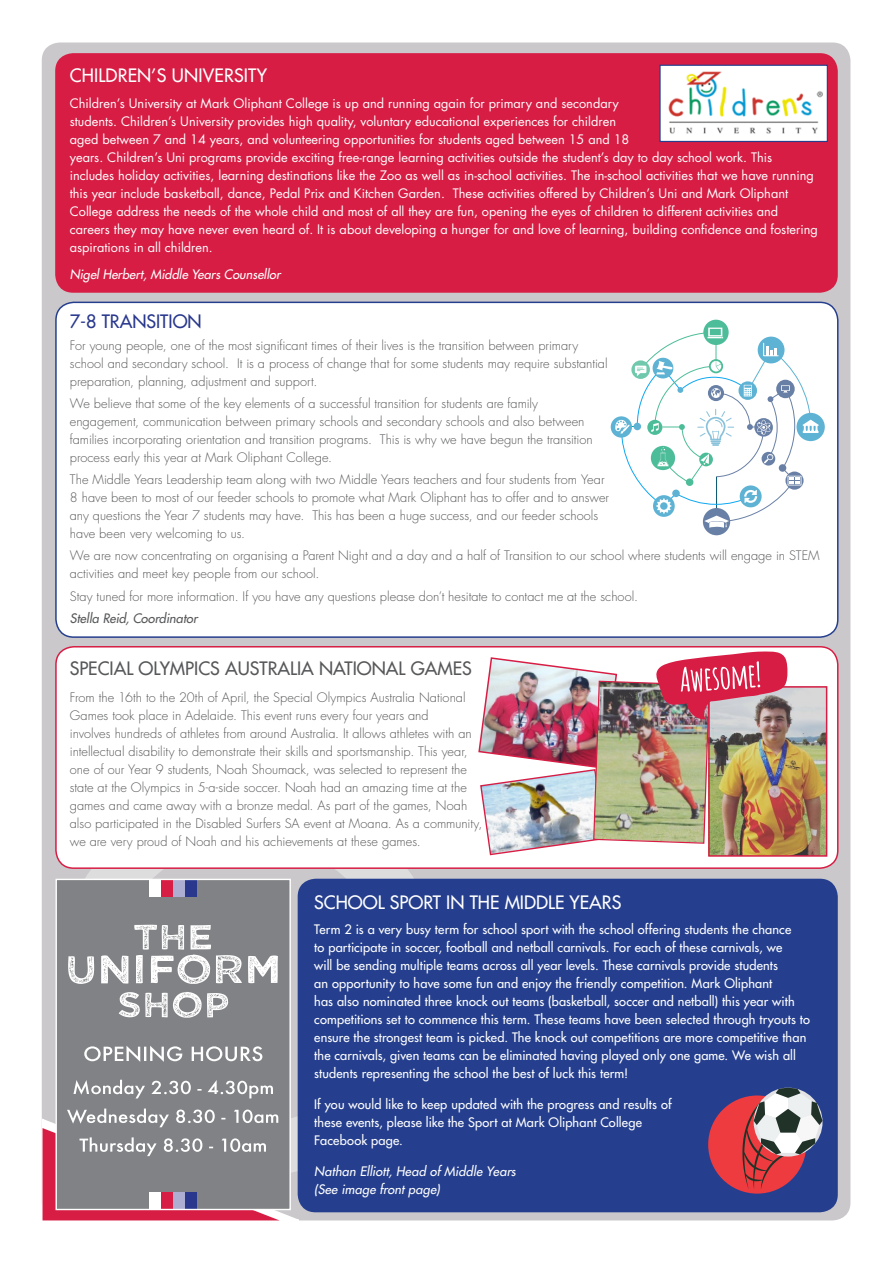
<style>
.page{position:relative;width:893px;height:1263px;background:#fff}
.page>*{position:absolute;margin:0;border:0;box-sizing:border-box;transform-origin:0 0}
.t1{font:18px "Futura";color:#fff}
.t2{font:18px "Futura";color:#57585a}
.t3{font:18px "Futura";color:#29388d}
.t4{font:300 12.75px/18px "Futura";letter-spacing:.005em;color:#57585a}
.t5{font:12.75px/18px "Futura";color:#fff}
.t6{font:12.75px/18px "Futura";letter-spacing:.015em;color:#fff}
.t7{font:italic 12.75px/18px "Futura";letter-spacing:.005em;color:#fff}
.t8{font:italic 12.75px "Futura";color:#57585a}
</style>
<div class="page">
<div style="left:42px;top:43px;width:808px;height:1177px;background:#cac8ca;border-radius:18px"></div>
<svg style="left:278px;top:869px;width:166px;height:123px"></svg>
<div style="left:55px;top:53px;width:783px;height:240px;background:#d71d44;border-radius:18px"></div>
<div style="left:56px;top:302px;width:782px;height:335px;background:#fff;border-radius:18px"></div>
<div style="left:55px;top:302px;width:783px;height:336px;border:2px solid #253f8e;border-radius:18px"></div>
<div style="left:56px;top:647px;width:782px;height:221px;background:#fff;border-radius:18px"></div>
<div style="left:55px;top:646px;width:783px;height:223px;border:2px solid #d71d44;border-radius:18px"></div>
<div style="left:298px;top:879px;width:540px;height:333px;background:#253f8e;border-radius:18px"></div>
<img style="left:661px;top:67px;width:165px;height:73px">
<div style="left:659px;top:65px;width:169px;height:77px;border:1px solid #253f8e"></div>
<div style="left:56px;top:879px;width:234px;height:330px;background:#808285"></div>
<svg style="left:57px;top:790px;width:221px;height:194px"></svg>
<svg style="left:41px;top:992px;width:266px;height:229px"></svg>
<div style="left:56px;top:879px;width:235px;height:331px;border:1px solid #fff"></div>
<div style="left:708px;top:1095px;width:98px;height:98px;background:#ed3b40;border-radius:50%"></div>
<svg style="left:742px;top:1088px;width:80px;height:101px"></svg>
<div style="left:703px;top:508px;width:27px;height:27px;background:#6980a6;border-radius:50%"></div>
<div style="left:796px;top:413px;width:29px;height:28px;background:#5eb3d4;border-radius:50%"></div>
<div style="left:611px;top:416px;width:21px;height:22px;background:#5eb3d4;border-radius:50%"></div>
<svg style="left:703px;top:320px;width:26px;height:25px"></svg>
<svg style="left:615px;top:328px;width:204px;height:200px"></svg>
<img style="left:787px;top:689px;width:37px;height:165px">
<div style="left:708px;top:686px;width:119px;height:171px;border:2px solid #d71d44"></div>
<img style="left:478px;top:651px;width:309px;height:205px">
<h1 class="t1" style="left:70px;top:63px;width:199px">CHILDREN’S UNIVERSITY</h1>
<p class="t5" style="left:70px;top:94px;width:750px">Children’s University at Mark Oliphant College is up and running again for primary and secondary<br>students. Children’s University provides high quality, voluntary educational experiences for children<br>aged between 7 and 14 years, and volunteering opportunities for students aged between 15 and 18<br>years. Children’s Uni programs provide exciting free-range learning activities outside the student’s day to day school work. This includes holiday activities, learning destinations like the Zoo as well as in-school activities. The in-school activities that we have running this year include basketball, dance, Pedal Prix and Kitchen Garden. These activities offered by Children’s Uni and Mark Oliphant College address the needs of the whole child and most of all they are fun, opening the eyes of children to different activities and careers they may have never even heard of. It is about developing a hunger for and love of learning, building confidence and fostering aspirations in all children.</p>
<p class="t7" style="left:70px;top:265px;width:212px">Nigel Herbert, Middle Years Counsellor</p>
<h1 class="t3" style="left:70px;top:309px;width:134px">7-8 TRANSITION</h1>
<p class="t4" style="left:70px;top:336px;width:539px">For young people, one of the most significant times of their lives is the transition between primary school and secondary school. It is a process of change that for some students may require substantial preparation, planning, adjustment and support.</p>
<p class="t4" style="left:70px;top:394px;width:524px">We believe that some of the key elements of a successful transition for students are family engagement, communication between primary schools and secondary schools and also between families incorporating orientation and transition programs. This is why we have begun the transition process early this year at Mark Oliphant College.</p>
<p class="t4" style="left:70px;top:470px;width:541px">The Middle Years Leadership team along with two Middle Years teachers and four students from Year 8 have been to most of our feeder schools to promote what Mark Oliphant has to offer and to answer any questions the Year 7 students may have. This has been a huge success, and our feeder schools have been very welcoming to us.</p>
<p class="t4" style="left:70px;top:547px;width:751px">We are now concentrating on organising a Parent Night and a day and a half of Transition to our school where students will engage in STEM activities and meet key people from our school.</p>
<p class="t4" style="left:70px;top:587px;width:570px">Stay tuned for more information. If you have any questions please don’t hesitate to contact me at the school.</p>
<p class="t8" style="left:70px;top:610px;width:129px">Stella Reid, Coordinator</p>
<h1 class="t2" style="left:70px;top:657px;width:403px">SPECIAL OLYMPICS AUSTRALIA NATIONAL GAMES</h1>
<p class="t4" style="left:70px;top:689px;width:414px">From the 16th to the 20th of April, the Special Olympics Australia National Games took place in Adelaide. This event runs every four years and<br>involves hundreds of athletes from around Australia. It allows athletes with an intellectual disability to demonstrate their skills and sportsmanship. This year, one of our Year 9 students, Noah Shoumack, was selected to represent the state at the Olympics in 5-a-side soccer. Noah had an amazing time at the games and came away with a bronze medal. As part of the games, Noah also participated in the Disabled Surfers SA event at Moana. As a community, we are very proud of Noah and his achievements at these games.</p>
<h1 class="t1" style="left:314px;top:890px;width:309px">SCHOOL SPORT IN THE MIDDLE YEARS</h1>
<p class="t6" style="left:314px;top:920px;width:497px">Term 2 is a very busy term for school sport with the school offering students the chance<br>to participate in soccer, football and netball carnivals. For each of these carnivals, we<br>will be sending multiple teams across all year levels. These carnivals provide students<br>an opportunity to have some fun and enjoy the friendly competition. Mark Oliphant<br>has also nominated three knock out teams (basketball, soccer and netball) this year with competitions set to commence this term. These teams have been selected through tryouts to ensure the strongest team is picked. The knock out competitions are more competitive than the carnivals, given teams can be eliminated having played only one game. We wish all students representing the school the best of luck this term!</p>
<p class="t6" style="left:314px;top:1095px;width:359px">If you would like to keep updated with the progress and results of these events, please like the Sport at Mark Oliphant College<br>Facebook page.</p>
<p class="t7" style="left:314px;top:1162px;width:203px">Nathan Elliott, Head of Middle Years (See image front page)</p>
</div>
